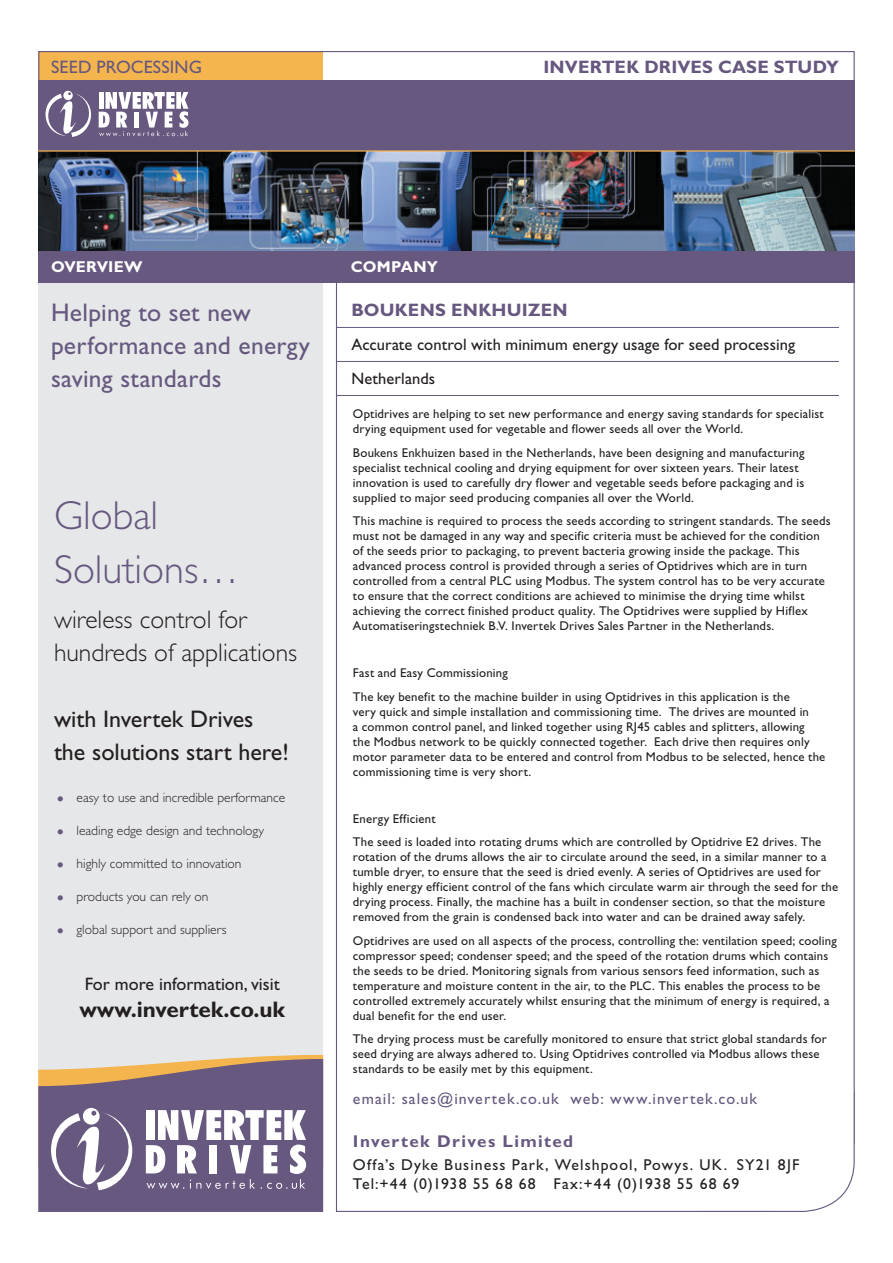
<style>
.page{position:relative;width:893px;height:1263px;background:#fff}
.page>*{position:absolute;margin:0;border:0;box-sizing:border-box;transform-origin:0 0}
.Side_Text{font:300 40.5px/54px "Gill Sans Std";color:#66587f}
.Overview{font:25.5px/33px "Gill Sans Std";letter-spacing:.01em;color:#66587f}
.Side_Text-2{font:300 25.5px/33px "Gill Sans Std";color:#231f20}
.Side_Text-3{font:24px/33px "Gill Sans Std";color:#231f20}
.Side_Text-4{font:700 22.5px "Gill Sans Std";color:#231f20}
.t1{font:700 18px "Gill Sans Std";letter-spacing:.01em;color:#66587f}
.Side_Text-5{font:18px "Gill Sans Std";color:#231f20}
.Study_Category{font:18px "Gill Sans Std";letter-spacing:.01em;color:#66587f}
.Contact_Company{font:700 17.1px "Gill Sans Std";letter-spacing:.08em;color:#66587f}
.Sub-header_1{font:16.5px "Gill Sans Std";letter-spacing:.005em;color:#231f20}
.Sub-header_2{font:16.5px "Gill Sans Std";letter-spacing:.01em;color:#231f20}
.Web_Contact_Details{font:15.9px "Gill Sans Std";letter-spacing:.065em;color:#66587f}
.Contact_Address{font:15.75px "Gill Sans Std";letter-spacing:.07em;color:#231f20}
.HEADER__White{font:700 15.75px "Gill Sans Std";letter-spacing:.015em;color:#fff}
.Paragraph_Style_1{font:300 13.5px "Gill Sans Std";color:#231f20}
.Body_Text{font:12.75px/15px "Gill Sans Std";letter-spacing:.015em;color:#231f20}
.s1{font-size:21px;color:#66587f}
</style>
<div class="page">
<div style="left:38px;top:272px;width:285px;height:804px;background:#e6e7e9"></div>
<svg style="left:335px;top:283px;width:520px;height:929px"></svg>
<img style="left:38px;top:152px;width:817px;height:99px">
<div style="left:38px;top:51px;width:285px;height:30px;background:#f4b44e"></div>
<div style="left:38px;top:81px;width:817px;height:70px;background:#66587f"></div>
<div style="left:38px;top:51px;width:817px;height:100px;border:1px solid #66587f"></div>
<hr style="left:38px;top:150px;width:817px;height:2px;background:#f4b44e">
<svg style="left:704px;top:1093px;width:151px;height:119px"></svg>
<hr style="left:336px;top:395px;width:503px;height:1px;background:#66587f">
<hr style="left:336px;top:361px;width:503px;height:1px;background:#66587f">
<hr style="left:336px;top:327px;width:503px;height:1px;background:#66587f">
<div style="left:38px;top:251px;width:817px;height:32px;background:#66587f"></div>
<svg style="left:46px;top:91px;width:45px;height:46px"></svg>
<svg style="left:99px;top:92px;width:90px;height:44px"></svg>
<svg style="left:38px;top:1055px;width:285px;height:157px"></svg>
<p class="Study_Category" style="left:51px;top:56px;width:153px">SEED PROCESSING</p>
<p class="HEADER__White" style="left:51px;top:258px;width:93px">OVERVIEW</p>
<p class="HEADER__White" style="left:351px;top:258px;width:89px">COMPANY</p>
<p class="t1" style="left:543px;top:56px;width:297px">INVERTEK DRIVES CASE STUDY</p>
<p class="Overview" style="left:51px;top:296px;width:260px">Helping to set new performance and energy saving standards</p>
<p class="Side_Text" style="left:54px;top:488px;width:186px">Global<br>Solutions…</p>
<p class="Side_Text-2" style="left:54px;top:604px;width:245px">wireless control for hundreds of applications</p>
<p class="Side_Text-3" style="left:54px;top:703px;width:236px">with Invertek Drives the solutions start here!</p>
<p class="Paragraph_Style_1" style="left:55px;top:790px;width:232px"><span class="s1">•</span> easy to use and incredible performance</p>
<p class="Paragraph_Style_1" style="left:55px;top:823px;width:210px"><span class="s1">•</span> leading edge design and technology</p>
<p class="Paragraph_Style_1" style="left:55px;top:856px;width:188px"><span class="s1">•</span> highly committed to innovation</p>
<p class="Paragraph_Style_1" style="left:55px;top:889px;width:155px"><span class="s1">•</span> products you can rely on</p>
<p class="Paragraph_Style_1" style="left:55px;top:922px;width:173px"><span class="s1">•</span> global support and suppliers</p>
<p class="Side_Text-5" style="left:85px;top:974px;width:197px">For more information, visit</p>
<p class="Side_Text-4" style="left:79px;top:996px;width:207px">www.invertek.co.uk</p>
<p class="t1" style="left:351px;top:300px;width:218px">BOUKENS ENKHUIZEN</p>
<p class="Sub-header_1" style="left:351px;top:335px;width:445px">Accurate control with minimum energy usage for seed processing</p>
<p class="Sub-header_2" style="left:351px;top:369px;width:85px">Netherlands</p>
<p class="Body_Text" style="left:353px;top:407px;width:472px">Optidrives are helping to set new performance and energy saving standards for specialist drying equipment used for vegetable and flower seeds all over the World.</p>
<p class="Body_Text" style="left:353px;top:445px;width:453px">Boukens Enkhuizen based in the Netherlands, have been designing and manufacturing specialist technical cooling and drying equipment for over sixteen years. Their latest innovation is used to carefully dry flower and vegetable seeds before packaging and is supplied to major seed producing companies all over the World.</p>
<p class="Body_Text" style="left:353px;top:514px;width:479px">This machine is required to process the seeds according to stringent standards. The seeds must not be damaged in any way and specific criteria must be achieved for the condition of the seeds prior to packaging, to prevent bacteria growing inside the package. This advanced process control is provided through a series of Optidrives which are in turn controlled from a central PLC using Modbus. The system control has to be very accurate to ensure that the correct conditions are achieved to minimise the drying time whilst achieving the correct finished product quality. The Optidrives were supplied by Hiflex Automatiseringstechniek B.V. Invertek Drives Sales Partner in the Netherlands.</p>
<p class="Body_Text" style="left:353px;top:666px;width:156px">Fast and Easy Commissioning</p>
<p class="Body_Text" style="left:353px;top:689px;width:474px">The key benefit to the machine builder in using Optidrives in this application is the<br>very quick and simple installation and commissioning time. The drives are mounted in<br>a common control panel, and linked together using RJ45 cables and splitters, allowing<br>the Modbus network to be quickly connected together. Each drive then requires only motor parameter data to be entered and control from Modbus to be selected, hence the commissioning time is very short.</p>
<p class="Body_Text" style="left:353px;top:811px;width:84px">Energy Efficient</p>
<p class="Body_Text" style="left:353px;top:835px;width:487px">The seed is loaded into rotating drums which are controlled by Optidrive E2 drives. The rotation of the drums allows the air to circulate around the seed, in a similar manner to a tumble dryer, to ensure that the seed is dried evenly. A series of Optidrives are used for highly energy efficient control of the fans which circulate warm air through the seed for the drying process. Finally, the machine has a built in condenser section, so that the moisture removed from the grain is condensed back into water and can be drained away safely.</p>
<p class="Body_Text" style="left:353px;top:933px;width:485px">Optidrives are used on all aspects of the process, controlling the: ventilation speed; cooling compressor speed; condenser speed; and the speed of the rotation drums which contains the seeds to be dried. Monitoring signals from various sensors feed information, such as temperature and moisture content in the air, to the PLC. This enables the process to be controlled extremely accurately whilst ensuring that the minimum of energy is required, a dual benefit for the end user.</p>
<p class="Body_Text" style="left:353px;top:1032px;width:475px">The drying process must be carefully monitored to ensure that strict global standards for seed drying are always adhered to. Using Optidrives controlled via Modbus allows these standards to be easily met by this equipment.</p>
<p class="Web_Contact_Details" style="left:353px;top:1089px;width:406px">email: sales@invertek.co.uk web: www.invertek.co.uk</p>
<p class="Contact_Company" style="left:353px;top:1131px;width:222px">Invertek Drives Limited</p>
<p class="Contact_Address" style="left:353px;top:1155px;width:448px">Offa’s Dyke Business Park, Welshpool, Powys. UK. SY21 8JF</p>
<p class="Contact_Address" style="left:353px;top:1174px;width:388px">Tel:+44 (0)1938 55 68 68 Fax:+44 (0)1938 55 68 69</p>
</div>
